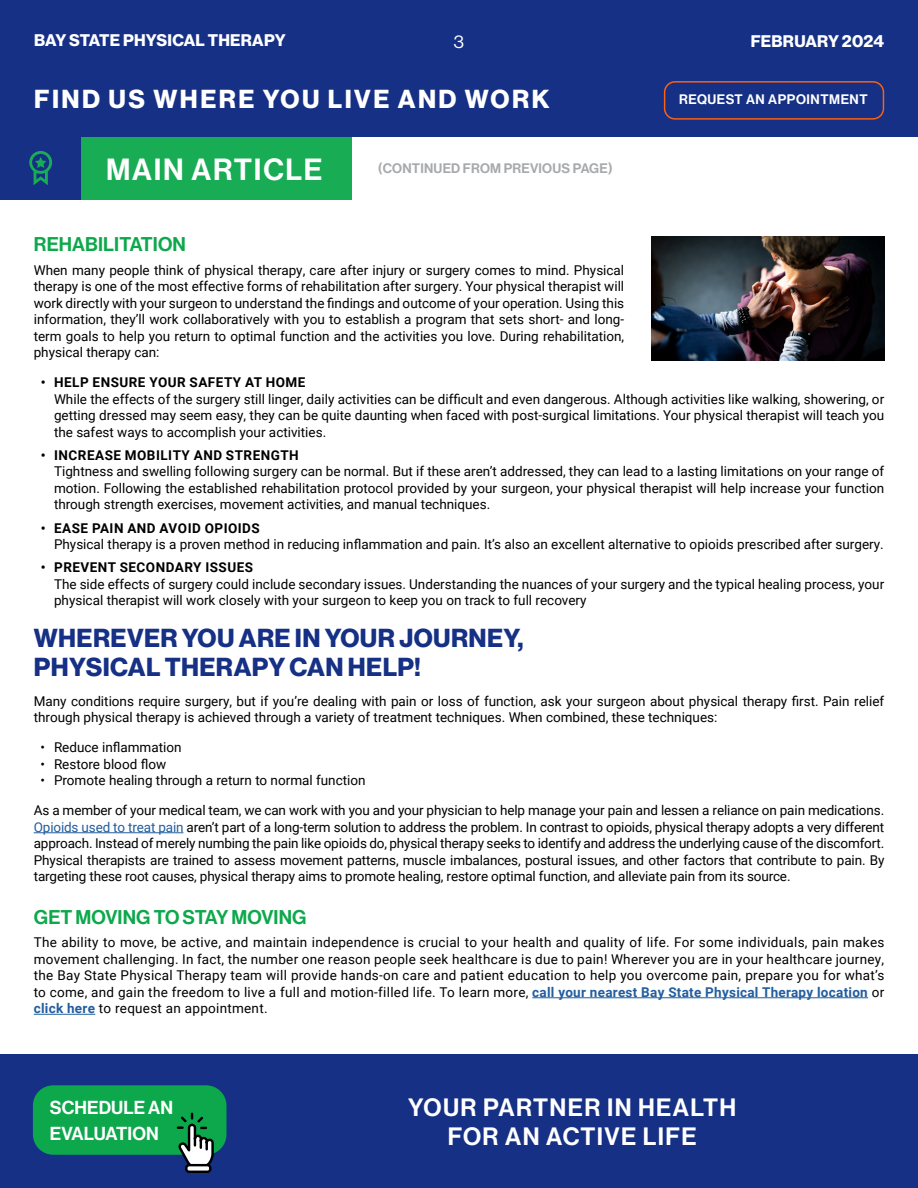
<style>
.page{position:relative;width:918px;height:1188px;background:#fff}
.page>*{position:absolute;margin:0;border:0;box-sizing:border-box;transform-origin:0 0}
.Title_2{font:30px "N Haas Grotesk DS Pro 65 Md";letter-spacing:.055em;color:#fff}
.Body{font:25.5px/28.5px "N Haas Grotesk DS Pro 75 Bd";letter-spacing:.015em;color:#153084}
.t1{font:25.5px "N Haas Grotesk DS Pro 75 Bd";letter-spacing:.095em;color:#fff}
.t2{font:24.6px/28.3px "N Haas Grotesk DS Pro 65 Md";letter-spacing:.055em;color:#fff;text-align:center}
.Body-2{font:19.5px "N Haas Grotesk DS Pro 65 Md";letter-spacing:.005em;color:#0ca84b}
.t3{font:18.45px/26px "N Haas Grotesk DS Pro 65 Md";letter-spacing:.005em;color:#fff}
.t4{font:18px "N Haas Grotesk DS Pro 55 Rg";color:#fff}
.t5{font:16.5px "N Haas Grotesk DS Pro 75 Bd";letter-spacing:.015em;color:#fff}
.Body-3{font:13.5px/16.5px "Roboto";color:#000;text-align:justify}
.t6{font:700 13.5px "Roboto";letter-spacing:.035em;color:#000}
.Body-4{font:13.5px "N Haas Grotesk DS Pro 65 Md";letter-spacing:.015em;color:#a7a9ac}
.t7{font:13.5px "N Haas Grotesk DS Pro 65 Md";letter-spacing:.04em;color:#fff}
.s1{color:#215e9e}
.s2{font-weight:700;color:#215e9e}
</style>
<div class="page">
<div style="left:0;top:0;width:918px;height:137px;background:#153084"></div>
<div style="left:664px;top:81px;width:220px;height:39px;border:2px solid #fc6012;border-radius:10px"></div>
<div style="left:0;top:1054px;width:918px;height:134px;background:#153084"></div>
<div style="left:33px;top:1085px;width:193px;height:70px;background:#0ca84b;border-radius:20px"></div>
<svg style="left:176px;top:1114px;width:39px;height:50px"></svg>
<div style="left:186px;top:1165px;width:24px;height:7px;background:#fff;border-radius:3px"></div>
<div style="left:185px;top:1164px;width:27px;height:9px;border:2px solid #000;border-radius:3px"></div>
<div style="left:0;top:137px;width:81px;height:62px;background:#153084"></div>
<svg style="left:29px;top:151px;width:23px;height:34px"></svg>
<div style="left:81px;top:137px;width:270px;height:62px;background:#18ac54"></div>
<hr style="left:34px;top:832px;width:149px;height:1px;background:#215e9e">
<hr style="left:532px;top:997px;width:336px;height:1px;background:#215e9e">
<hr style="left:34px;top:1014px;width:61px;height:1px;background:#215e9e">
<img style="left:651px;top:236px;width:233px;height:125px">
<p class="t5" style="left:34px;top:31px;width:253px">BAY STATE PHYSICAL THERAPY</p>
<h3 class="t4" style="left:454px;top:31px;width:12px">3</h3>
<p class="t5" style="left:751px;top:31px;width:135px">FEBRUARY 2024</p>
<h2 class="t1" style="left:34px;top:84px;width:517px">FIND US WHERE YOU LIVE AND WORK</h2>
<p class="t7" style="left:679px;top:92px;width:190px">REQUEST AN APPOINTMENT</p>
<p class="Title_2" style="left:106px;top:152px;width:218px">MAIN ARTICLE</p>
<p class="Body-4" style="left:378px;top:161px;width:236px">(CONTINUED FROM PREVIOUS PAGE)</p>
<p class="Body-2" style="left:34px;top:233px;width:154px">REHABILITATION</p>
<p class="Body-3" style="left:34px;top:261px;width:592px">When many people think of physical therapy, care after injury or surgery comes to mind. Physical therapy is one of the most effective forms of rehabilitation after surgery. Your physical therapist will work directly with your surgeon to understand the findings and outcome of your operation. Using this information, they’ll work collaboratively with you to establish a program that sets short- and long&shy;term goals to help you return to optimal function and the activities you love. During rehabilitation, physical therapy can:</p>
<p class="t6" style="left:41px;top:373px;width:266px">• HELP ENSURE YOUR SAFETY AT HOME</p>
<p class="Body-3" style="left:54px;top:390px;width:832px">While the effects of the surgery still linger, daily activities can be difficult and even dangerous. Although activities like walking, showering, or getting dressed may seem easy, they can be quite daunting when faced with post-surgical limitations. Your physical therapist will teach you the safest ways to accomplish your activities.</p>
<p class="t6" style="left:41px;top:446px;width:260px">• INCREASE MOBILITY AND STRENGTH</p>
<p class="Body-3" style="left:54px;top:463px;width:832px">Tightness and swelling following surgery can be normal. But if these aren’t addressed, they can lead to a lasting limitations on your range of motion. Following the established rehabilitation protocol provided by your surgeon, your physical therapist will help increase your function through strength exercises, movement activities, and manual techniques.</p>
<p class="t6" style="left:41px;top:518px;width:221px">• EASE PAIN AND AVOID OPIOIDS</p>
<p class="Body-3" style="left:54px;top:535px;width:831px">Physical therapy is a proven method in reducing inflammation and pain. It’s also an excellent alternative to opioids prescribed after surgery.</p>
<p class="t6" style="left:41px;top:558px;width:214px">• PREVENT SECONDARY ISSUES</p>
<p class="Body-3" style="left:54px;top:575px;width:832px">The side effects of surgery could include secondary issues. Understanding the nuances of your surgery and the typical healing process, your physical therapist will work closely with your surgeon to keep you on track to full recovery</p>
<p class="Body" style="left:34px;top:624px;width:491px">WHEREVER YOU ARE IN YOUR JOURNEY,<br>PHYSICAL THERAPY CAN HELP!</p>
<p class="Body-3" style="left:34px;top:692px;width:852px">Many conditions require surgery, but if you’re dealing with pain or loss of function, ask your surgeon about physical therapy first. Pain relief through physical therapy is achieved through a variety of treatment techniques. When combined, these techniques:</p>
<p class="Body-3" style="left:40px;top:739px;width:143px">• Reduce inflammation</p>
<p class="Body-3" style="left:40px;top:755px;width:127px">• Restore blood flow</p>
<p class="Body-3" style="left:40px;top:772px;width:327px">• Promote healing through a return to normal function</p>
<p class="Body-3" style="left:34px;top:802px;width:852px">As a member of your medical team, we can work with you and your physician to help manage your pain and lessen a reliance on pain medications.<br><span class="s1">Opioids used to treat pain</span> aren’t part of a long-term solution to address the problem. In contrast to opioids, physical therapy adopts a very different approach. Instead of merely numbing the pain like opioids do, physical therapy seeks to identify and address the underlying cause of the discomfort.<br>Physical therapists are trained to assess movement patterns, muscle imbalances, postural issues, and other factors that contribute to pain. By targeting these root causes, physical therapy aims to promote healing, restore optimal function, and alleviate pain from its source.</p>
<p class="Body-2" style="left:34px;top:906px;width:274px">GET MOVING TO STAY MOVING</p>
<p class="Body-3" style="left:34px;top:934px;width:852px">The ability to move, be active, and maintain independence is crucial to your health and quality of life. For some individuals, pain makes movement challenging. In fact, the number one reason people seek healthcare is due to pain! Wherever you are in your healthcare journey, the Bay State Physical Therapy team will provide hands-on care and patient education to help you overcome pain, prepare you for what’s to come, and gain the freedom to live a full and motion-filled life. To learn more, <span class="s2">call your nearest Bay State Physical Therapy location</span> or <span class="s2">click here</span> to request an appointment.</p>
<h3 class="t3" style="left:50px;top:1095px;width:125px">SCHEDULE AN<br>EVALUATION</h3>
<h3 class="t2" style="left:408px;top:1094px;width:330px">YOUR PARTNER IN HEALTH<br>FOR AN ACTIVE LIFE</h3>
</div>
